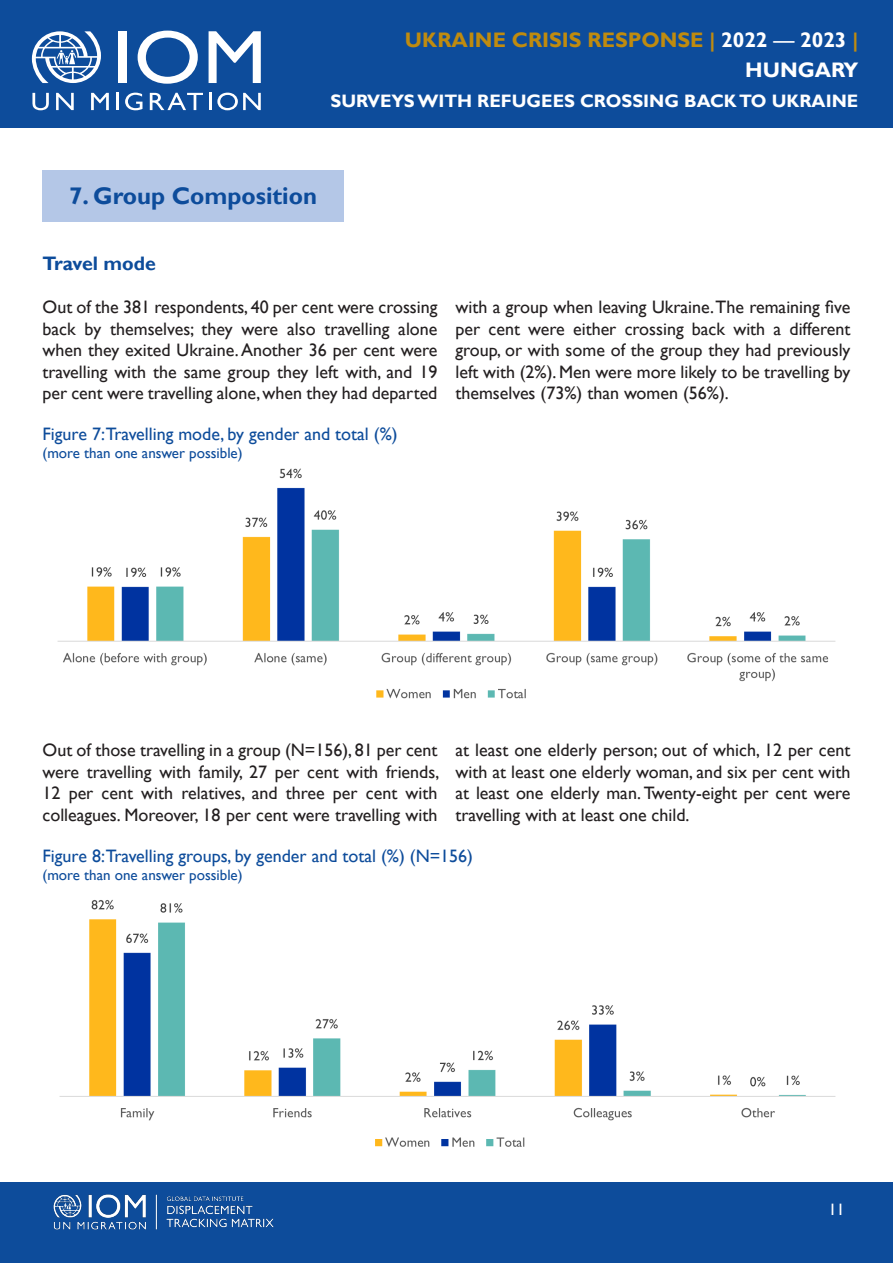
<style>
.page{position:relative;width:893px;height:1263px;background:#fff}
.page>*{position:absolute;margin:0;border:0;box-sizing:border-box;transform-origin:0 0}
.Main_title{font:700 24px "Gill Sans";color:#0d4c9b}
.t1{font:700 21px/30px "Gill Sans";color:#bf8b0f;text-align:right}
.Sub_heading{font:700 19.5px "Gill Sans";color:#0d4c9b}
.t2{font:18px/21.6px "Gill Sans";color:#231f20;text-align:justify}
.t3{font:18px "Gill Sans";color:#0d4c9b}
.t4{font:700 18px "Gill Sans";color:#fff}
.t5{font:16.5px "Gill Sans";color:#fff}
.t6{font:15px "Gill Sans";color:#0d4c9b}
.s1{color:#fff}
.s2{font-weight:400;color:#fff}
</style>
<div class="page">
<div style="left:0;top:0;width:893px;height:128px;background:#0d4c9b"></div>
<div style="left:0;top:1182px;width:893px;height:81px;background:#0d4c9b"></div>
<img style="left:53px;top:1194px;width:221px;height:36px">
<div style="left:119px;top:31px;width:8px;height:52px;background:#fff"></div>
<svg style="left:138px;top:31px;width:60px;height:53px"></svg>
<svg style="left:209px;top:31px;width:52px;height:52px"></svg>
<svg style="left:32px;top:93px;width:17px;height:17px"></svg>
<svg style="left:56px;top:93px;width:18px;height:17px"></svg>
<svg style="left:91px;top:93px;width:18px;height:17px"></svg>
<hr style="left:116px;top:93px;width:3px;height:17px;background:#fff">
<svg style="left:125px;top:93px;width:17px;height:17px"></svg>
<svg style="left:150px;top:93px;width:53px;height:17px"></svg>
<hr style="left:209px;top:93px;width:3px;height:17px;background:#fff">
<svg style="left:217px;top:93px;width:44px;height:17px"></svg>
<svg style="left:32px;top:31px;width:69px;height:52px"></svg>
<div style="left:43px;top:170px;width:301px;height:51px;background:#b4c7e7"></div>
<img style="left:57px;top:468px;width:779px;height:231px">
<img style="left:59px;top:899px;width:777px;height:248px">
<p class="t1" style="left:405px;top:26px;width:455px">UKRAINE CRISIS RESPONSE | <span class="s1">2022</span> <span class="s2">—</span> <span class="s1">2023</span> |<br><span class="s1">HUNGARY</span></p>
<p class="t4" style="left:330px;top:91px;width:529px">SURVEYS WITH REFUGEES CROSSING BACK TO UKRAINE</p>
<p class="Main_title" style="left:69px;top:181px;width:249px">7. Group Composition</p>
<p class="Sub_heading" style="left:43px;top:252px;width:115px">Travel mode</p>
<p class="t2" style="left:43px;top:296px;width:396px">Out of the 381 respondents, 40 per cent were crossing back by themselves; they were also travelling alone when they exited Ukraine. Another 36 per cent were travelling with the same group they left with, and 19 per cent were travelling alone, when they had departed</p>
<p class="t2" style="left:455px;top:296px;width:396px">with a group when leaving Ukraine. The remaining five per cent were either crossing back with a different group, or with some of the group they had previously left with (2%). Men were more likely to be travelling by themselves (73%) than women (56%).</p>
<p class="t3" style="left:43px;top:424px;width:357px">Figure 7:Travelling mode, by gender and total (%)</p>
<p class="t6" style="left:43px;top:445px;width:202px">(more than one answer possible)</p>
<p class="t2" style="left:43px;top:740px;width:398px">Out of those travelling in a group (N=156), 81 per cent were travelling with family, 27 per cent with friends, 12 per cent with relatives, and three per cent with colleagues. Moreover, 18 per cent were travelling with</p>
<p class="t2" style="left:455px;top:740px;width:396px">at least one elderly person; out of which, 12 per cent with at least one elderly woman, and six per cent with at least one elderly man. Twenty-eight per cent were travelling with at least one child.</p>
<p class="t3" style="left:43px;top:845px;width:432px">Figure 8:Travelling groups, by gender and total (%) (N=156)</p>
<p class="t6" style="left:43px;top:866px;width:202px">(more than one answer possible)</p>
<p class="t5" style="left:828px;top:1200px;width:18px">11</p>
</div>
